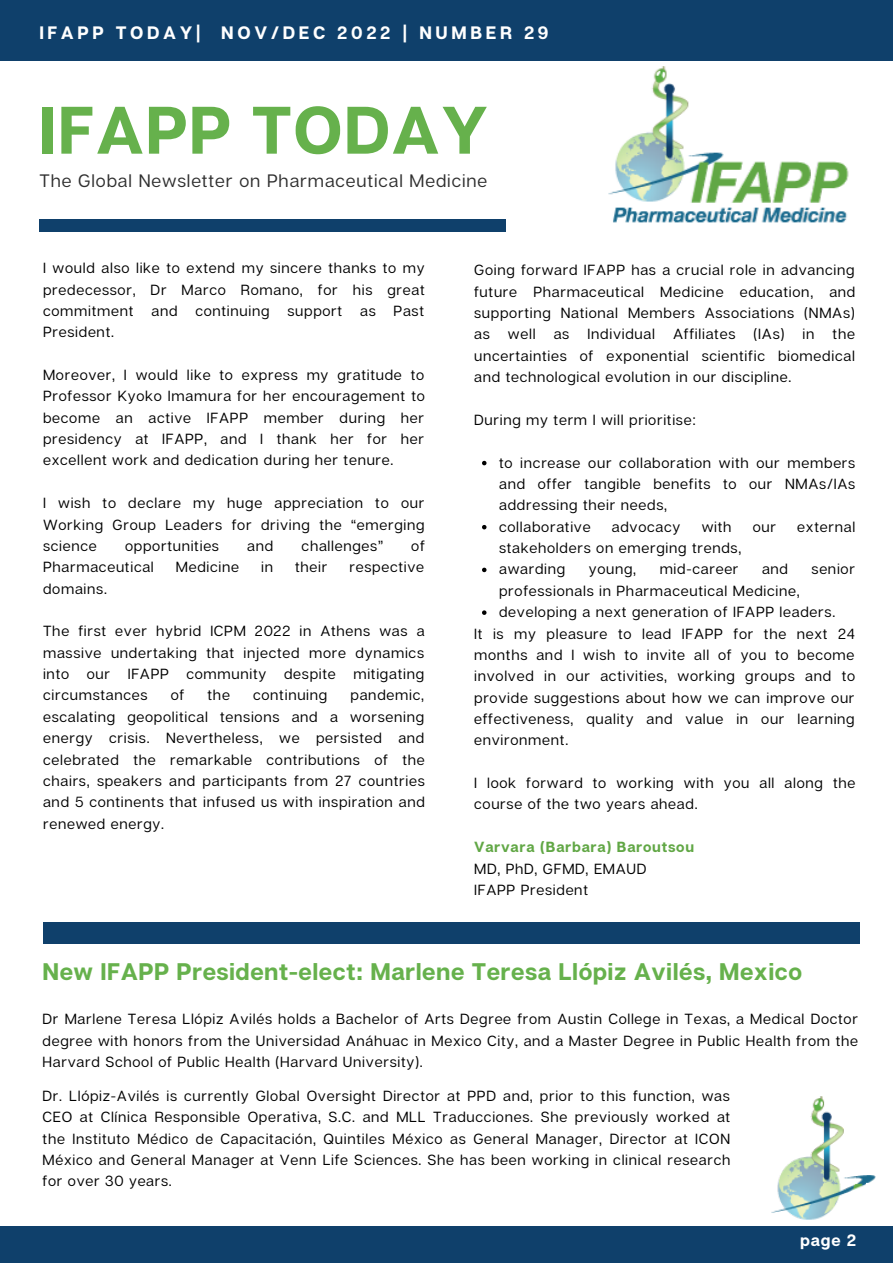
<style>
.page{position:relative;width:893px;height:1264px;background:#fff}
.page>*{position:absolute;margin:0;border:0;box-sizing:border-box;transform-origin:0 0}
.t1{font:700 66.9px "Articulat CF";letter-spacing:.02em;color:#66b14c}
.t2{font:700 24px "Articulat CF";letter-spacing:.02em;color:#66b14c}
.t3{font:18px "Articulat CF";letter-spacing:.05em;color:#2f2f2f}
.t4{font:700 18px "Articulat CF";letter-spacing:.2em;color:#fff}
.t5{font:700 16.5px "Articulat CF";color:#fff}
.t6{font:14.7px/21.3px "Articulat CF";letter-spacing:.05em;color:#000;text-align:justify}
.t7{font:700 14.7px "Articulat CF";letter-spacing:.05em;color:#61a745}
</style>
<div class="page">
<div style="left:0;top:0;width:892px;height:61px;background:#0f406b"></div>
<div style="left:0;top:1226px;width:892px;height:36px;background:#0f406b"></div>
<img style="left:771px;top:1096px;width:105px;height:124px">
<div style="left:39px;top:219px;width:467px;height:13px;background:#0f406b"></div>
<img style="left:608px;top:67px;width:241px;height:156px">
<svg style="left:482px;top:461px;width:4px;height:4px"></svg>
<svg style="left:482px;top:525px;width:4px;height:4px"></svg>
<svg style="left:482px;top:567px;width:4px;height:5px"></svg>
<svg style="left:482px;top:610px;width:4px;height:5px"></svg>
<div style="left:43px;top:922px;width:816px;height:21px;background:#0f406b"></div>
<p class="t4" style="left:39px;top:21px;width:511px">IFAPP TODAY| NOV/DEC 2022 | NUMBER 29</p>
<h1 class="t1" style="left:39px;top:88px;width:450px">IFAPP TODAY</h1>
<p class="t3" style="left:39px;top:169px;width:449px">The Global Newsletter on Pharmaceutical Medicine</p>
<p class="t6" style="left:43px;top:257px;width:383px">I would also like to extend my sincere thanks to my predecessor, Dr Marco Romano, for his great commitment and continuing support as Past President.</p>
<p class="t6" style="left:43px;top:364px;width:383px">Moreover, I would like to express my gratitude to Professor Kyoko Imamura for her encouragement to become an active IFAPP member during her presidency at IFAPP, and I thank her for her excellent work and dedication during her tenure.</p>
<p class="t6" style="left:43px;top:492px;width:383px">I wish to declare my huge appreciation to our Working Group Leaders for driving the “emerging science</p>
<p class="t6" style="left:125px;top:534px;width:95px">opportunities</p>
<p class="t6" style="left:247px;top:534px;width:28px">and</p>
<p class="t6" style="left:301px;top:534px;width:83px">challenges”</p>
<p class="t6" style="left:411px;top:534px;width:15px">of</p>
<p class="t6" style="left:43px;top:556px;width:112px">Pharmaceutical</p>
<p class="t6" style="left:176px;top:556px;width:65px">Medicine</p>
<p class="t6" style="left:261px;top:556px;width:13px">in</p>
<p class="t6" style="left:295px;top:556px;width:34px">their</p>
<p class="t6" style="left:349px;top:556px;width:76px">respective</p>
<p class="t6" style="left:43px;top:577px;width:65px">domains.</p>
<p class="t6" style="left:43px;top:620px;width:383px">The first ever hybrid ICPM 2022 in Athens was a massive undertaking that injected more dynamics into our IFAPP community despite mitigating circumstances</p>
<p class="t6" style="left:171px;top:684px;width:15px">of</p>
<p class="t6" style="left:207px;top:684px;width:24px">the</p>
<p class="t6" style="left:253px;top:684px;width:76px">continuing</p>
<p class="t6" style="left:43px;top:684px;width:383px;text-indent:307px">pandemic, escalating geopolitical tensions and a worsening energy crisis. Nevertheless, we persisted and celebrated the remarkable contributions of the chairs, speakers and participants from 27 countries and 5 continents that infused us with inspiration and renewed energy.</p>
<p class="t6" style="left:474px;top:259px;width:383px">Going forward IFAPP has a crucial role in advancing future Pharmaceutical Medicine education, and supporting National Members Associations (NMAs) as well as Individual Affiliates (IAs) in the uncertainties of exponential scientific biomedical and technological evolution in our discipline.</p>
<p class="t6" style="left:474px;top:408px;width:223px">During my term I will prioritise:</p>
<p class="t6" style="left:499px;top:451px;width:358px;text-align:left">to increase our collaboration with our members and offer tangible benefits to our NMAs/IAs addressing their needs,<br>collaborative</p>
<p class="t6" style="left:612px;top:515px;width:70px">advocacy</p>
<p class="t6" style="left:701px;top:515px;width:31px">with</p>
<p class="t6" style="left:752px;top:515px;width:25px">our</p>
<p class="t6" style="left:797px;top:515px;width:59px">external</p>
<p class="t6" style="left:499px;top:537px;width:244px">stakeholders on emerging trends, awarding</p>
<p class="t6" style="left:588px;top:558px;width:49px">young,</p>
<p class="t6" style="left:659px;top:558px;width:80px">mid-career</p>
<p class="t6" style="left:762px;top:558px;width:28px">and</p>
<p class="t6" style="left:811px;top:558px;width:45px">senior</p>
<p class="t6" style="left:499px;top:579px;width:337px">professionals in Pharmaceutical Medicine, developing a next generation of IFAPP leaders.</p>
<p class="t6" style="left:474px;top:622px;width:382px">It is my pleasure to lead IFAPP for the next 24 months and I wish to invite all of you to become involved in our activities, working groups and to provide suggestions about how we can improve our effectiveness, quality and value in our learning environment.</p>
<p class="t6" style="left:474px;top:771px;width:383px">I look forward to working with you all along the course of the two years ahead.</p>
<p class="t7" style="left:474px;top:837px;width:221px">Varvara (Barbara) Baroutsou</p>
<p class="t6" style="left:474px;top:857px;width:174px">MD, PhD, GFMD, EMAUD<br>IFAPP President</p>
<h2 class="t2" style="left:43px;top:956px;width:760px">New IFAPP President-elect: Marlene Teresa Llópiz Avilés, Mexico</h2>
<p class="t6" style="left:43px;top:1008px;width:817px">Dr Marlene Teresa Llópiz Avilés holds a Bachelor of Arts Degree from Austin College in Texas, a Medical Doctor degree with honors from the Universidad Anáhuac in Mexico City, and a Master Degree in Public Health from the Harvard School of Public Health (Harvard University).</p>
<p class="t6" style="left:43px;top:1084px;width:689px">Dr. Llópiz-Avilés is currently Global Oversight Director at PPD and, prior to this function, was CEO at Clínica Responsible Operativa, S.C. and MLL Traducciones. She previously worked at the Instituto Médico de Capacitación, Quintiles México as General Manager, Director at ICON México and General Manager at Venn Life Sciences. She has been working in clinical research for over 30 years.</p>
<p class="t5" style="left:800px;top:1229px;width:58px">page 2</p>
</div>
